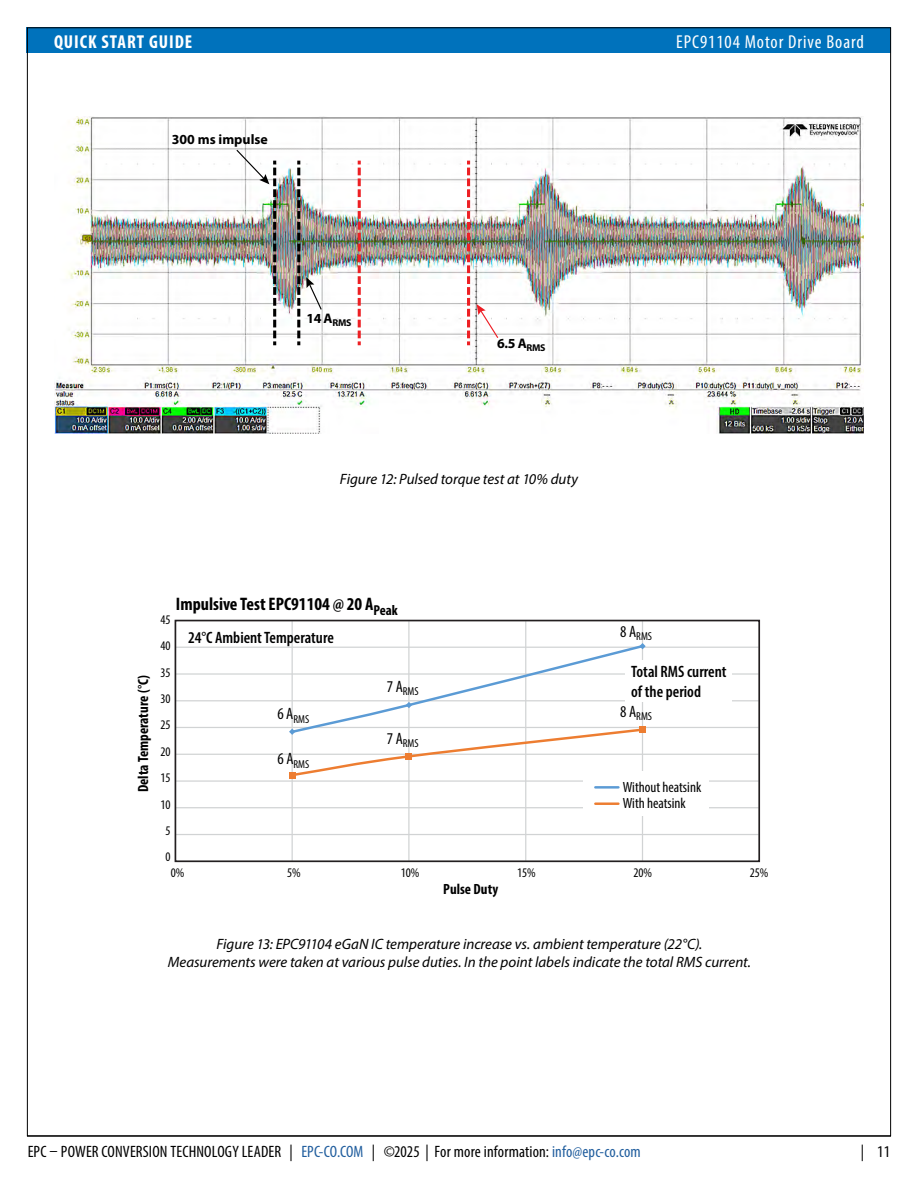
<style>
.page{position:relative;width:918px;height:1188px;background:#fff}
.page>*{position:absolute;margin:0;border:0;box-sizing:border-box;transform-origin:0 0}
.t1{font:condensed 18.75px "Myriad Pro";letter-spacing:.05em;color:#fff}
.t2{font:700 condensed 18.75px "Myriad Pro";letter-spacing:.05em;color:#fff}
.t3{font:700 condensed 18.15px "Myriad Pro";color:#000}
.t4{font:condensed 16.5px "Myriad Pro";letter-spacing:.01em;color:#000}
.t5{font:600 condensed 16.5px/19.8px "Myriad Pro";color:#000}
.t6{font:italic 15px/18px "Myriad Pro";letter-spacing:-.005em;color:#000;text-align:center}
.t7{font:700 condensed 14.85px "Myriad Pro";color:#000}
.t8{font:condensed 14.85px/16.5px "Myriad Pro";color:#000}
.t9{font:700 13.95px "Myriad Pro";color:#000}
.t10{font:condensed 13.2px/26.4px "Myriad Pro";color:#000;text-align:center}
.t11{font:condensed 11.55px "Myriad Pro";color:#000}
.s1{color:#215e9e}
</style>
<div class="page">
<div style="left:27px;top:27px;width:864px;height:26px;background:#0072bc"></div>
<hr style="left:27px;top:1136px;width:864px;height:1px;background:#000">
<img style="left:54px;top:117px;width:810px;height:316px">
<svg style="left:297px;top:161px;width:3px;height:184px"></svg>
<svg style="left:358px;top:161px;width:3px;height:184px"></svg>
<svg style="left:467px;top:161px;width:3px;height:184px"></svg>
<img style="left:235px;top:149px;width:41px;height:196px">
<svg style="left:306px;top:277px;width:17px;height:34px"></svg>
<svg style="left:477px;top:304px;width:22px;height:35px"></svg>
<hr style="left:175px;top:647px;width:584px;height:1px;background:#d1d3d4">
<hr style="left:175px;top:673px;width:584px;height:2px;background:#d1d3d4">
<hr style="left:175px;top:700px;width:584px;height:1px;background:#d1d3d4">
<hr style="left:175px;top:727px;width:584px;height:1px;background:#d1d3d4">
<hr style="left:175px;top:754px;width:584px;height:1px;background:#d1d3d4">
<hr style="left:175px;top:780px;width:584px;height:2px;background:#d1d3d4">
<hr style="left:175px;top:807px;width:584px;height:1px;background:#d1d3d4">
<hr style="left:175px;top:834px;width:584px;height:1px;background:#d1d3d4">
<hr style="left:642px;top:621px;width:1px;height:240px;background:#d1d3d4">
<hr style="left:525px;top:621px;width:1px;height:240px;background:#d1d3d4">
<hr style="left:408px;top:621px;width:2px;height:240px;background:#d1d3d4">
<hr style="left:292px;top:621px;width:1px;height:240px;background:#d1d3d4">
<svg style="left:289px;top:643px;width:357px;height:135px"></svg>
<div style="left:406px;top:753px;width:6px;height:7px;background:#ed7d31"></div>
<div style="left:639px;top:726px;width:7px;height:7px;background:#ed7d31"></div>
<div style="left:175px;top:620px;width:585px;height:242px;border:2px solid #231f20"></div>
<div style="left:583px;top:771px;width:126px;height:45px;background:#fff"></div>
<hr style="left:595px;top:786px;width:23px;height:3px;background:#5b9bd5">
<hr style="left:595px;top:802px;width:23px;height:3px;background:#ed7d31">
<div style="left:626px;top:660px;width:106px;height:42px;background:#fff"></div>
<p class="t2" style="left:54px;top:30px;width:140px">QUICK START GUIDE</p>
<p class="t1" style="left:676px;top:30px;width:189px">EPC91104 Motor Drive Board</p>
<p class="t9" style="left:172px;top:131px;width:98px">300 ms impulse</p>
<p class="t9" style="left:306px;top:309px;width:47px">14 A<sub>RMS</sub></p>
<p class="t9" style="left:497px;top:334px;width:50px">6.5 A<sub>RMS</sub></p>
<p class="t6" style="left:340px;top:470px;width:240px">Figure 12: Pulsed torque test at 10% duty</p>
<p class="t7" style="left:134px;top:792px;width:119px;rotate:-90deg">Delta Temperature (°C)</p>
<p class="t3" style="left:176px;top:592px;width:224px">Impulsive Test EPC91104 @ 20 A<sub>Peak</sub></p>
<p class="t10" style="left:160px;top:606px;width:12px">45<br>40<br>35<br>30<br>25<br>20<br>15<br>10<br>5<br>0</p>
<p class="t5" style="left:188px;top:627px;width:147px">24°C Ambient Temperature</p>
<p class="t11" style="left:387px;top:685px;width:33px"><sup>7</sup> <sup>A</sup>RMS</p>
<p class="t11" style="left:277px;top:712px;width:33px"><sup>6</sup> <sup>A</sup>RMS</p>
<p class="t11" style="left:387px;top:736px;width:33px"><sup>7</sup> <sup>A</sup>RMS</p>
<p class="t11" style="left:277px;top:757px;width:33px"><sup>6</sup> <sup>A</sup>RMS</p>
<p class="t11" style="left:620px;top:629px;width:33px"><sup>8</sup> <sup>A</sup>RMS</p>
<p class="t5" style="left:631px;top:661px;width:97px">Total RMS current of the period</p>
<p class="t11" style="left:620px;top:709px;width:33px"><sup>8</sup> <sup>A</sup>RMS</p>
<p class="t8" style="left:623px;top:778px;width:80px">Without heatsink<br>With heatsink</p>
<p class="t10" style="left:171px;top:859px;width:15px">0%</p>
<p class="t10" style="left:287px;top:859px;width:15px">5%</p>
<p class="t10" style="left:401px;top:859px;width:20px">10%</p>
<p class="t10" style="left:517px;top:859px;width:20px">15%</p>
<p class="t10" style="left:633px;top:859px;width:20px">20%</p>
<p class="t10" style="left:750px;top:859px;width:20px">25%</p>
<p class="t7" style="left:443px;top:880px;width:56px">Pulse Duty</p>
<p class="t6" style="left:168px;top:934px;width:585px">Figure 13: EPC91104 eGaN IC temperature increase vs. ambient temperature (22°C).<br>Measurements were taken at various pulse duties. In the point labels indicate the total RMS current.</p>
<p class="t4" style="left:28px;top:1142px;width:615px">EPC – POWER CONVERSION TECHNOLOGY LEADER | <span class="s1">EPC-CO.COM</span> | ©2025 | For more information: <span class="s1">info@epc-co.com</span></p>
<p class="t4" style="left:861px;top:1142px;width:31px">| 11</p>
</div>
